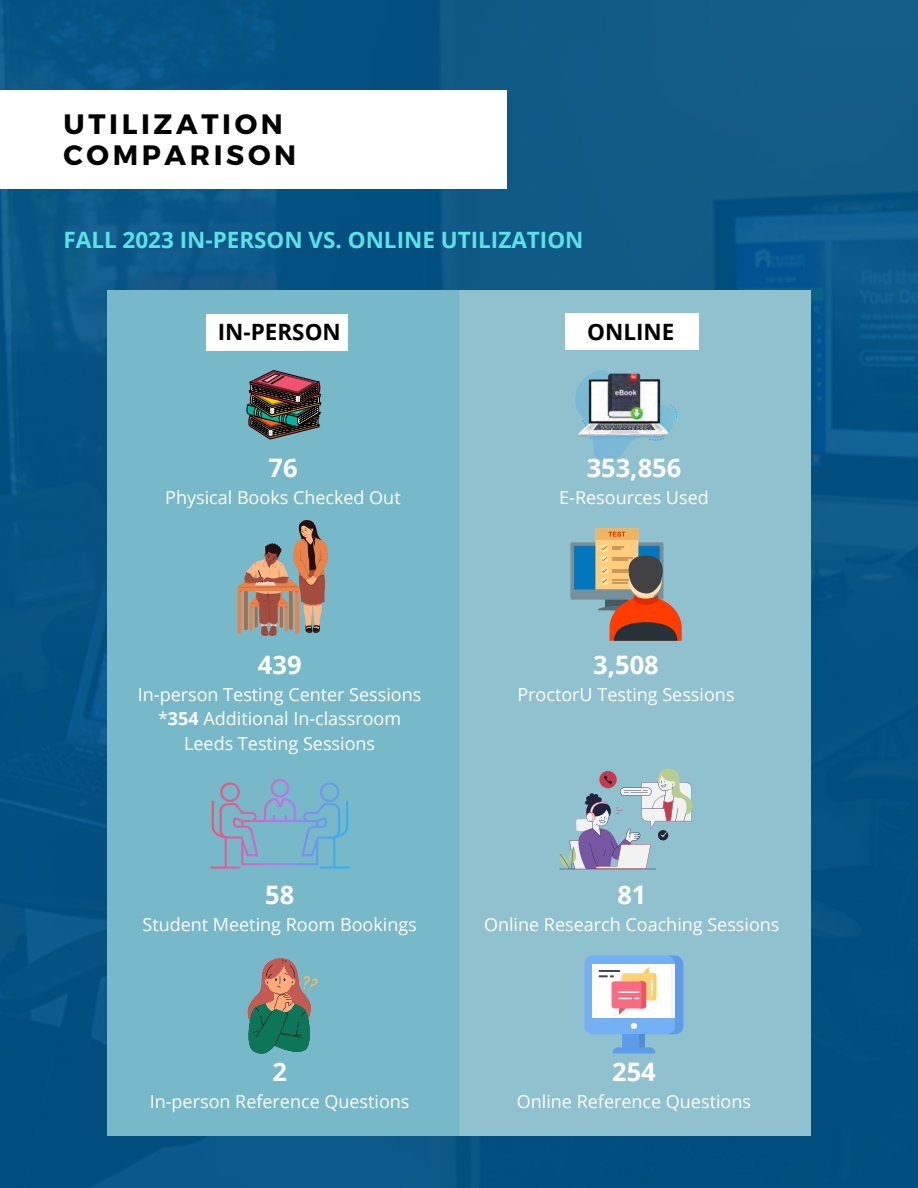
<style>
.page{position:relative;width:918px;height:1188px;background:#fff}
.page>*{position:absolute;margin:0;border:0;box-sizing:border-box;transform-origin:0 0}
.t1{font:700 28.05px/31.8px "Montserrat";letter-spacing:.13em;color:#000}
.t2{font:700 25.5px "Open Sans";color:#fff}
.t3{font:700 22.5px "Open Sans";color:#5ce1e6}
.t4{font:700 22.5px "Open Sans";color:#000}
.t5{font:18px/24.8px "Open Sans";color:#fff;text-align:center}
.s1{font-weight:700}
</style>
<div class="page">
<img style="left:0;top:0;width:918px;height:1188px">
<div style="left:0;top:90px;width:506px;height:98px;background:#fff"></div>
<img style="left:107px;top:290px;width:704px;height:845px">
<img style="left:246px;top:370px;width:75px;height:69px">
<img style="left:575px;top:370px;width:102px;height:90px">
<svg style="left:238px;top:519px;width:91px;height:118px;background:#9f8f82"></svg>
<svg style="left:570px;top:528px;width:112px;height:113px;background:#948c82"></svg>
<svg style="left:210px;top:779px;width:140px;height:90px;background:#7eaec8"></svg>
<svg style="left:242px;top:958px;width:76px;height:99px;background:#6d8e84"></svg>
<svg style="left:559px;top:767px;width:134px;height:102px"></svg>
<div style="left:623px;top:1034px;width:22px;height:13px;background:#5e9cea"></div>
<div style="left:639px;top:1034px;width:6px;height:13px;background:#548cd3"></div>
<svg style="left:612px;top:1047px;width:43px;height:6px"></svg>
<svg style="left:585px;top:956px;width:98px;height:78px"></svg>
<div style="left:207px;top:314px;width:141px;height:37px;background:#fff"></div>
<div style="left:565px;top:313px;width:134px;height:37px;background:#fff"></div>
<h2 class="t1" style="left:64px;top:106px;width:234px">UTILIZATION<br>COMPARISON</h2>
<p class="t3" style="left:64px;top:224px;width:521px">FALL 2023 IN-PERSON VS. ONLINE UTILIZATION</p>
<p class="t4" style="left:218px;top:316px;width:125px">IN-PERSON</p>
<p class="t4" style="left:587px;top:316px;width:89px">ONLINE</p>
<h2 class="t2" style="left:269px;top:450px;width:31px">76</h2>
<p class="t5" style="left:165px;top:485px;width:237px">Physical Books Checked Out</p>
<p class="t2" style="left:258px;top:646px;width:45px">439</p>
<p class="t5" style="left:138px;top:681px;width:285px">In-person Testing Center Sessions</p>
<p class="t5" style="left:158px;top:706px;width:245px">*<span class="s1">354</span> Additional In-classroom<br>Leeds Testing Sessions</p>
<p class="t2" style="left:265px;top:877px;width:31px">58</p>
<p class="t5" style="left:142px;top:912px;width:276px">Student Meeting Room Bookings</p>
<p class="t2" style="left:273px;top:1054px;width:16px">2</p>
<h2 class="t5" style="left:150px;top:1089px;width:261px">In-person Reference Questions</h2>
<p class="t2" style="left:587px;top:450px;width:96px">353,856</p>
<p class="t5" style="left:559px;top:485px;width:151px">E-Resources Used</p>
<p class="t2" style="left:593px;top:646px;width:67px">3,508</p>
<p class="t5" style="left:517px;top:681px;width:219px">ProctorU Testing Sessions</p>
<p class="t2" style="left:617px;top:877px;width:31px">81</p>
<p class="t5" style="left:484px;top:912px;width:297px">Online Research Coaching Sessions</p>
<p class="t2" style="left:612px;top:1054px;width:45px">254</p>
<p class="t5" style="left:517px;top:1089px;width:236px">Online Reference Questions</p>
</div>
